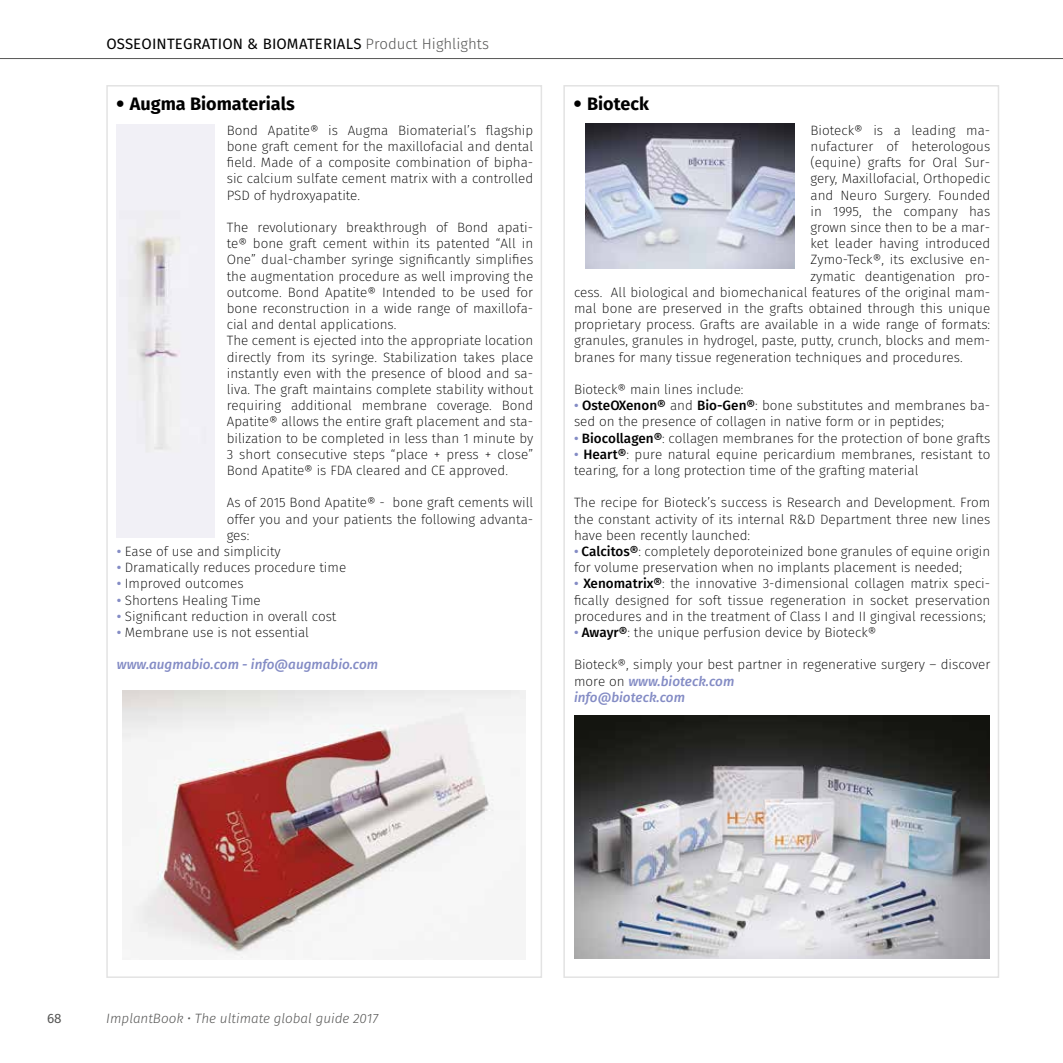
<style>
.page{position:relative;width:1063px;height:1063px;background:#fff}
.page>*{position:absolute;margin:0;border:0;box-sizing:border-box;transform-origin:0 0}
.t1{font:700 18px "Fira Sans";color:#000}
.t2{font:15px "Fira Sans";letter-spacing:.01em;color:#000}
.t3{font:200 13.5px/16.2px "Fira Sans";color:#000}
.t4{font:italic 300 13.5px "Fira Sans";color:#575756}
.t5{font:italic 500 13.5px "Fira Sans";color:#848cc5}
.t6{font:13.5px "Fira Sans";color:#575756}
.s1{font-weight:300;color:#575756}
.s2{font-family:"Helvetica Neue";font-weight:300}
.s3{font-weight:500;color:#848cc5}
.s4{font-weight:500}
.s5{font-weight:500;font-style:italic;color:#848cc5}
</style>
<div class="page">
<hr style="left:0;top:58px;width:1063px;height:1px;background:#575756">
<div style="left:106px;top:85px;width:436px;height:893px;border:2px solid #e3e3e3"></div>
<img style="left:123px;top:691px;width:403px;height:267px">
<img style="left:117px;top:124px;width:98px;height:414px">
<div style="left:563px;top:85px;width:436px;height:893px;border:2px solid #e3e3e3"></div>
<img style="left:586px;top:123px;width:209px;height:146px">
<img style="left:574px;top:715px;width:415px;height:244px">
<p class="t2" style="left:106px;top:33px;width:384px">OSSEOINTEGRATION &amp; BIOMATERIALS <span class="s1">Product Highlights</span></p>
<h1 class="t1" style="left:116px;top:91px;width:180px"><span class="s2">•</span> Augma Biomaterials</h1>
<p class="t3" style="left:227px;top:122px;width:308px;text-align:justify">Bond Apatite® is Augma Biomaterial’s flagship bone graft cement for the maxillofacial and dental field. Made of a composite combination of bipha&shy;sic calcium sulfate cement matrix with a controlled PSD of hydroxyapatite.</p>
<p class="t3" style="left:227px;top:219px;width:308px">The revolutionary breakthrough of Bond apati&shy;te® bone graft cement within its patented “All in One” dual-chamber syringe significantly simplifies the augmentation procedure as well improving the outcome. Bond Apatite® Intended to be used for bone reconstruction in a wide range of maxillofa&shy;cial and dental applications.<br>The cement is ejected into the appropriate location directly from its syringe. Stabilization takes place instantly even with the presence of blood and sa&shy;liva. The graft maintains complete stability without requiring additional membrane coverage. Bond Apatite® allows the entire graft placement and sta&shy;bilization to be completed in less than 1 minute by 3 short consecutive steps “place + press + close” Bond Apatite® is FDA cleared and CE approved.</p>
<p class="t3" style="left:227px;top:495px;width:308px;text-align:justify">As of 2015 Bond Apatite® - bone graft cements will offer you and your patients the following advanta&shy;ges:</p>
<p class="t3" style="left:117px;top:543px;width:165px"><span class="s3">•</span> Ease of use and simplicity</p>
<p class="t3" style="left:117px;top:559px;width:231px"><span class="s3">•</span> Dramatically reduces procedure time</p>
<p class="t3" style="left:117px;top:576px;width:128px"><span class="s3">•</span> Improved outcomes</p>
<p class="t3" style="left:117px;top:592px;width:145px"><span class="s3">•</span> Shortens Healing Time</p>
<p class="t3" style="left:117px;top:608px;width:221px"><span class="s3">•</span> Significant reduction in overall cost</p>
<p class="t3" style="left:117px;top:624px;width:194px"><span class="s3">•</span> Membrane use is not essential</p>
<p class="t5" style="left:117px;top:655px;width:263px">www.augmabio.com - info@augmabio.com</p>
<h1 class="t1" style="left:573px;top:91px;width:77px"><span class="s2">•</span> Bioteck</h1>
<p class="t3" style="left:811px;top:122px;width:181px">Bioteck® is a leading ma-</p>
<p class="t3" style="left:811px;top:138px;width:181px">nufacturer of heterologous</p>
<p class="t3" style="left:811px;top:154px;width:181px">(equine) grafts for Oral Sur-</p>
<p class="t3" style="left:811px;top:171px;width:181px">gery, Maxillofacial, Orthopedic</p>
<p class="t3" style="left:811px;top:187px;width:181px">and Neuro Surgery. Founded</p>
<p class="t3" style="left:811px;top:203px;width:181px">in 1995, the company has</p>
<p class="t3" style="left:811px;top:219px;width:181px">grown since then to be a mar-</p>
<p class="t3" style="left:811px;top:235px;width:181px">ket leader having introduced</p>
<p class="t3" style="left:811px;top:252px;width:181px">Zymo-Teck®, its exclusive en-</p>
<p class="t3" style="left:811px;top:268px;width:181px">zymatic deantigenation pro-</p>
<p class="t3" style="left:574px;top:284px;width:418px">cess. All biological and biomechanical features of the original mam-</p>
<p class="t3" style="left:574px;top:300px;width:418px">mal bone are preserved in the grafts obtained through this unique</p>
<p class="t3" style="left:574px;top:316px;width:418px">proprietary process. Grafts are available in a wide range of formats:</p>
<p class="t3" style="left:574px;top:333px;width:418px">granules, granules in hydrogel, paste, putty, crunch, blocks and mem-</p>
<p class="t3" style="left:574px;top:349px;width:390px">branes for many tissue regeneration techniques and procedures.</p>
<p class="t3" style="left:574px;top:381px;width:171px">Bioteck® main lines include:</p>
<p class="t3" style="left:574px;top:397px;width:418px"><span class="s3">•</span> <span class="s4">OsteOXenon®</span> and <span class="s4">Bio-Gen®</span>: bone substitutes and membranes ba&shy;sed on the presence of collagen in native form or in peptides;</p>
<p class="t3" style="left:574px;top:430px;width:418px"><span class="s3">•</span> <span class="s4">Biocollagen®</span>: collagen membranes for the protection of bone grafts</p>
<p class="t3" style="left:574px;top:446px;width:418px"><span class="s3">•</span> <span class="s4">Heart®</span>: pure natural equine pericardium membranes, resistant to tearing, for a long protection time of the grafting material</p>
<p class="t3" style="left:574px;top:495px;width:418px;text-align:justify">The recipe for Bioteck’s success is Research and Development. From the constant activity of its internal R&amp;D Department three new lines have been recently launched:</p>
<p class="t3" style="left:574px;top:543px;width:418px"><span class="s3">•</span> <span class="s4">Calcitos®</span>: completely deporoteinized bone granules of equine origin for volume preservation when no implants placement is needed;</p>
<p class="t3" style="left:574px;top:576px;width:418px;text-align:justify"><span class="s3">•</span> <span class="s4">Xenomatrix®</span>: the innovative 3-dimensional collagen matrix speci&shy;fically designed for soft tissue regeneration in socket preservation procedures and in the treatment of Class I and II gingival recessions;</p>
<p class="t3" style="left:574px;top:624px;width:304px"><span class="s3">•</span> <span class="s4">Awayr®</span>: the unique perfusion device by Bioteck®</p>
<p class="t3" style="left:574px;top:657px;width:418px">Bioteck®, simply your best partner in regenerative surgery – discover more on <span class="s5">www.bioteck.com<br>info@bioteck.com</span></p>
<p class="t6" style="left:47px;top:1009px;width:16px">68</p>
<p class="t4" style="left:106px;top:1009px;width:274px">ImplantBook • The ultimate global guide 2017</p>
</div>
